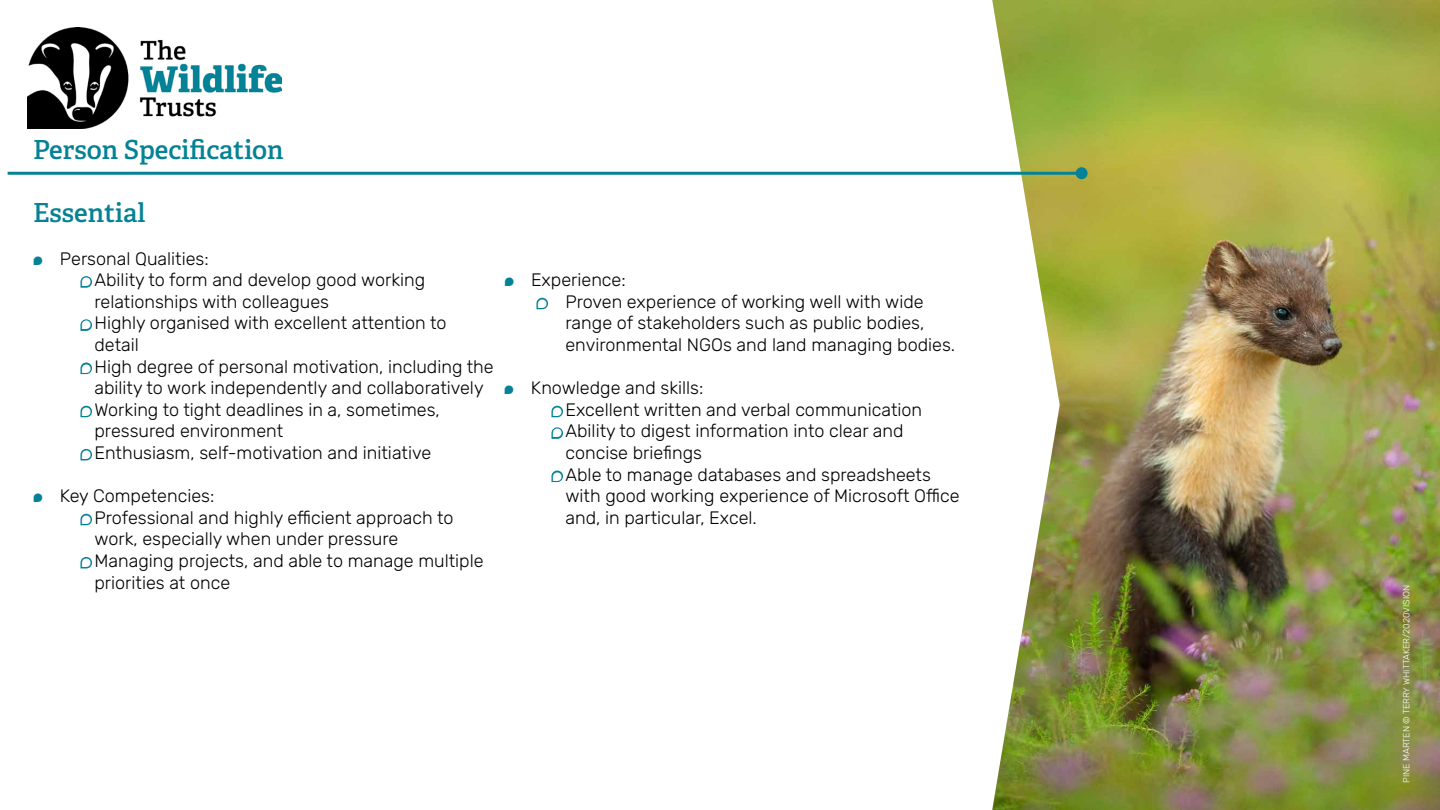
<style>
.page{position:relative;width:1440px;height:810px;background:#fff}
.page>*{position:absolute;margin:0;border:0;box-sizing:border-box;transform-origin:0 0}
.t1{font:600 26.25px "Adelle";color:#058295}
.t2{font:300 18px/21.6px "Rubik";color:#000}
.t3{font:300 9px "Rubik";color:#fff}
.s1{color:#058295}
</style>
<div class="page">
<img style="left:992px;top:0;width:448px;height:810px">
<img style="left:27px;top:27px;width:254px;height:101px">
<hr style="left:8px;top:172px;width:1074px;height:3px;background:#058295">
<div style="left:1076px;top:167px;width:12px;height:12px;background:#058295;border-radius:50%"></div>
<h1 class="t1" style="left:33px;top:131px;width:252px">Person Specification</h1>
<h1 class="t1" style="left:33px;top:194px;width:114px">Essential</h1>
<p class="t2" style="left:33px;top:248px;width:177px"><span class="s1">•</span> Personal Qualities:</p>
<p class="t2" style="left:94px;top:270px;width:332px;text-indent:-14px"><span class="s1">•</span>Ability to form and develop good working relationships with colleagues</p>
<p class="t2" style="left:94px;top:313px;width:354px;text-indent:-14px"><span class="s1">•</span> Highly organised with excellent attention to detail</p>
<p class="t2" style="left:81px;top:356px;width:414px;text-align:center"><span class="s1">•</span> High degree of personal motivation, including the ability to work independently and collaboratively</p>
<p class="t2" style="left:94px;top:399px;width:347px;text-indent:-14px"><span class="s1">•</span>Working to tight deadlines in a, sometimes, pressured environment</p>
<p class="t2" style="left:81px;top:442px;width:352px"><span class="s1">•</span>Enthusiasm, self-motivation and initiative</p>
<p class="t2" style="left:33px;top:486px;width:183px"><span class="s1">•</span> Key Competencies:</p>
<p class="t2" style="left:94px;top:507px;width:361px;text-indent:-14px"><span class="s1">•</span>Professional and highly efficient approach to work, especially when under pressure</p>
<p class="t2" style="left:94px;top:550px;width:391px;text-indent:-14px"><span class="s1">•</span>Managing projects, and able to manage multiple priorities at once</p>
<p class="t2" style="left:504px;top:270px;width:123px"><span class="s1">•</span> Experience:</p>
<p class="t2" style="left:565px;top:291px;width:391px;text-indent:-28px"><span class="s1">•</span> Proven experience of working well with wide range of stakeholders such as public bodies, environmental NGOs and land managing bodies.</p>
<p class="t2" style="left:504px;top:378px;width:201px"><span class="s1">•</span> Knowledge and skills:</p>
<p class="t2" style="left:552px;top:399px;width:372px"><span class="s1">•</span>Excellent written and verbal communication</p>
<p class="t2" style="left:566px;top:421px;width:340px;text-indent:-14px"><span class="s1">•</span>Ability to digest information into clear and concise briefings</p>
<p class="t2" style="left:566px;top:464px;width:396px;text-indent:-14px"><span class="s1">•</span>Able to manage databases and spreadsheets with good working experience of Microsoft Office and, in particular, Excel.</p>
<p class="t3" style="left:1401px;top:783px;width:199px;rotate:-90deg">PINE MARTEN © TERRY WHITTAKER/2020VISION</p>
</div>
